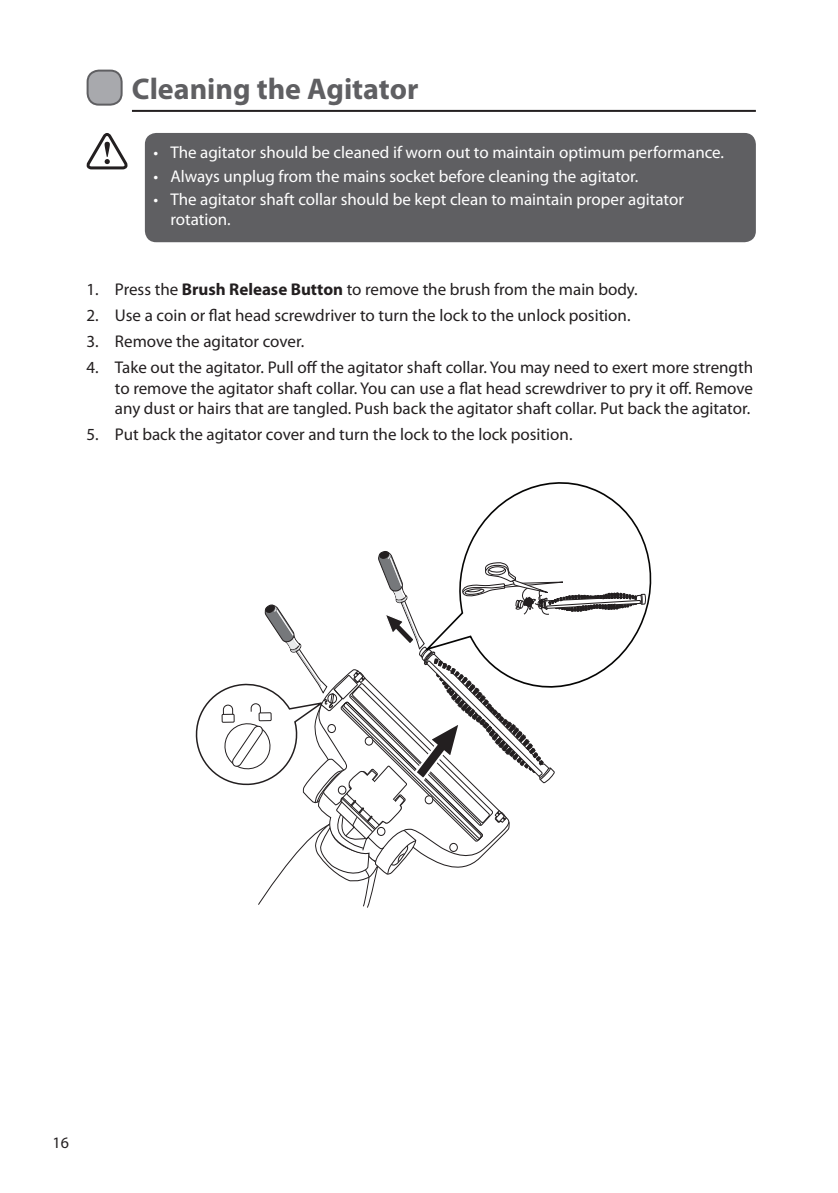
<style>
.page{position:relative;width:838px;height:1193px;background:#fff}
.page>*{position:absolute;margin:0;border:0;box-sizing:border-box;transform-origin:0 0}
.t1{font:700 30px "Myriad Pro";color:#5f5f62}
.t2{font:17px/20.4px "Myriad Pro";color:#231f20;text-align:justify}
.t3{font:17px/20.4px "Myriad Pro";color:#fff}
.t4{font:16px "Myriad Pro";color:#231f20}
.s1{font-weight:700}
</style>
<div class="page">
<hr style="left:132px;top:110px;width:624px;height:2px;background:#231f20">
<div style="left:88px;top:71px;width:34px;height:34px;background:#a8a9ad;border-radius:11px"></div>
<div style="left:87px;top:70px;width:36px;height:36px;border:2px solid #5f5f62;border-radius:11px"></div>
<div style="left:145px;top:133px;width:611px;height:109px;background:#5f5f62;border-radius:11px"></div>
<svg style="left:86px;top:133px;width:42px;height:36px"></svg>
<svg style="left:467px;top:482px;width:185px;height:131px"></svg>
<svg style="left:195px;top:550px;width:451px;height:358px"></svg>
<div style="left:259px;top:712px;width:12px;height:8px;background:#fff"></div>
<div style="left:258px;top:712px;width:14px;height:9px;border:1px solid #231f20"></div>
<h1 class="t1" style="left:132px;top:69px;width:288px">Cleaning the Agitator</h1>
<p class="t3" style="left:153px;top:142px;width:572px">• The agitator should be cleaned if worn out to maintain optimum performance.</p>
<p class="t3" style="left:153px;top:165px;width:486px">• Always unplug from the mains socket before cleaning the agitator.</p>
<p class="t3" style="left:170px;top:189px;width:515px;text-indent:-17px">• The agitator shaft collar should be kept clean to maintain proper agitator rotation.</p>
<p class="t2" style="left:87px;top:279px;width:552px">1. Press the <span class="s1">Brush Release Button</span> to remove the brush from the main body.</p>
<p class="t2" style="left:87px;top:305px;width:545px">2. Use a coin or flat head screwdriver to turn the lock to the unlock position.</p>
<p class="t2" style="left:87px;top:331px;width:219px">3. Remove the agitator cover.</p>
<p class="t2" style="left:115px;top:357px;width:639px;text-indent:-28px">4. Take out the agitator. Pull off the agitator shaft collar. You may need to exert more strength to remove the agitator shaft collar. You can use a flat head screwdriver to pry it off. Remove any dust or hairs that are tangled. Push back the agitator shaft collar. Put back the agitator.</p>
<p class="t2" style="left:87px;top:424px;width:487px">5. Put back the agitator cover and turn the lock to the lock position.</p>
<p class="t4" style="left:53px;top:1132px;width:18px">16</p>
</div>
